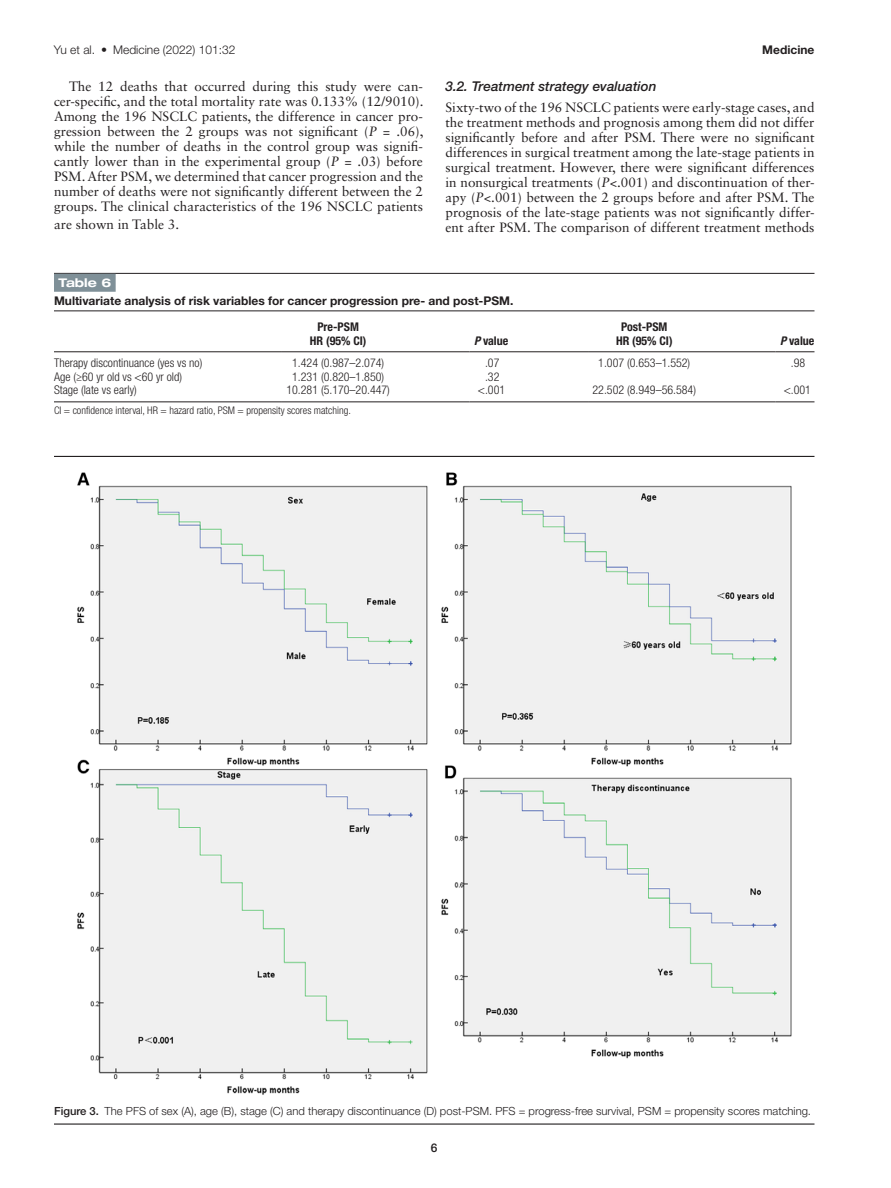
<style>
.page{position:relative;width:891px;height:1188px;background:#fff}
.page>*{position:absolute;margin:0;border:0;box-sizing:border-box;transform-origin:0 0}
.t1{font:13.5px/15px "Sabon LT Std";color:#231f20;text-align:justify}
.t2{font:italic 500 13.5px "Helvetica Neue LT Std";color:#231f20}
.t3{font:300 condensed 12px "Helvetica Neue LT Std";color:#231f20}
.t4{font:700 12px "Helvetica Neue LT Std";color:#231f20}
.t5{font:700 condensed 12px "Helvetica Neue LT Std";color:#231f20}
.t6{font:300 12px "Helvetica Neue LT Std";color:#231f20}
.t7{font:700 expanded 12px "Helvetica Neue LT Std";color:#fff}
.t8{font:500 12px "Helvetica Neue LT Std";color:#231f20}
.t9{font:300 11.25px "Helvetica Neue LT Std";color:#231f20}
.t10{font:300 condensed 10.5px "Helvetica Neue LT Std";color:#231f20}
.s1{font-style:italic}
.s2{font-weight:500}
</style>
<div class="page">
<hr style="left:54px;top:273px;width:760px;height:1px;background:#231f20">
<div style="left:54px;top:274px;width:62px;height:18px;background:#7f9098"></div>
<hr style="left:54px;top:310px;width:760px;height:1px;background:#231f20">
<hr style="left:54px;top:351px;width:228px;height:1px;background:#231f20">
<hr style="left:470px;top:351px;width:118px;height:1px;background:#231f20">
<hr style="left:776px;top:351px;width:39px;height:1px;background:#231f20">
<hr style="left:282px;top:351px;width:188px;height:1px;background:#231f20">
<hr style="left:588px;top:351px;width:188px;height:1px;background:#231f20">
<hr style="left:54px;top:401px;width:228px;height:1px;background:#231f20">
<hr style="left:282px;top:401px;width:188px;height:1px;background:#231f20">
<hr style="left:470px;top:401px;width:118px;height:1px;background:#231f20">
<hr style="left:588px;top:401px;width:188px;height:1px;background:#231f20">
<hr style="left:776px;top:401px;width:39px;height:1px;background:#231f20">
<img style="left:77px;top:472px;width:715px;height:623px">
<hr style="left:54px;top:456px;width:760px;height:1px;background:#231f20">
<hr style="left:54px;top:1124px;width:760px;height:1px;background:#231f20">
<p class="t6" style="left:54px;top:42px;width:183px">Yu et al. • Medicine (2022) 101:32</p>
<p class="t4" style="left:762px;top:42px;width:54px">Medicine</p>
<p class="t1" style="left:54px;top:79px;width:371px;text-indent:15px">The 12 deaths that occurred during this study were can&shy;cer-specific, and the total mortality rate was 0.133% (12/9010).<br>Among the 196 NSCLC patients, the difference in cancer pro&shy;gression between the 2 groups was not significant (<span class="s1">P</span> = .06), while the number of deaths in the control group was signifi&shy;cantly lower than in the experimental group (<span class="s1">P</span> = .03) before PSM. After PSM, we determined that cancer progression and the number of deaths were not significantly different between the 2 groups. The clinical characteristics of the 196 NSCLC patients</p>
<p class="t1" style="left:54px;top:217px;width:127px">are shown in Table 3.</p>
<p class="t2" style="left:446px;top:78px;width:213px">3.2. Treatment strategy evaluation</p>
<p class="t1" style="left:446px;top:99px;width:371px">Sixty-two of the 196 NSCLC patients were early-stage cases, and the treatment methods and prognosis among them did not differ significantly before and after PSM. There were no significant differences in surgical treatment among the late-stage patients in surgical treatment. However, there were significant differences in nonsurgical treatments (<span class="s1">P</span>&lt;.001) and discontinuation of ther&shy;apy (<span class="s1">P</span>&lt;.001) between the 2 groups before and after PSM. The prognosis of the late-stage patients was not significantly differ&shy;ent after PSM. The comparison of different treatment methods</p>
<p class="t7" style="left:58px;top:275px;width:54px">Table 6</p>
<p class="t4" style="left:54px;top:294px;width:461px">Multivariate analysis of risk variables for cancer progression pre- and post-PSM.</p>
<p class="t5" style="left:317px;top:319px;width:43px">Pre-PSM</p>
<p class="t5" style="left:474px;top:334px;width:36px"><span class="s1">P</span> value</p>
<p class="t5" style="left:621px;top:319px;width:48px">Post-PSM</p>
<p class="t5" style="left:310px;top:334px;width:58px">HR (95% CI)</p>
<p class="t5" style="left:616px;top:334px;width:58px">HR (95% CI)</p>
<p class="t5" style="left:780px;top:334px;width:36px"><span class="s1">P</span> value</p>
<p class="t3" style="left:54px;top:356px;width:150px">Therapy discontinuance (yes vs no)</p>
<p class="t3" style="left:292px;top:356px;width:93px">1.424 (0.987–2.074)</p>
<p class="t3" style="left:485px;top:356px;width:16px">.07</p>
<p class="t3" style="left:598px;top:356px;width:93px">1.007 (0.653–1.552)</p>
<p class="t3" style="left:791px;top:356px;width:16px">.98</p>
<p class="t3" style="left:54px;top:369px;width:130px">Age (≥60 yr old vs &lt;60 yr old)</p>
<p class="t3" style="left:292px;top:369px;width:93px">1.231 (0.820–1.850)</p>
<p class="t3" style="left:485px;top:369px;width:16px">.32</p>
<p class="t3" style="left:54px;top:383px;width:84px">Stage (late vs early)</p>
<p class="t3" style="left:286px;top:383px;width:105px">10.281 (5.170–20.447)</p>
<p class="t3" style="left:478px;top:383px;width:29px">&lt;.001</p>
<p class="t3" style="left:593px;top:383px;width:105px">22.502 (8.949–56.584)</p>
<p class="t3" style="left:784px;top:383px;width:29px">&lt;.001</p>
<p class="t10" style="left:54px;top:405px;width:298px">CI = confidence interval, HR = hazard ratio, PSM = propensity scores matching.</p>
<p class="t9" style="left:54px;top:1104px;width:759px"><span class="s2">Figure 3.</span> The PFS of sex (A), age (B), stage (C) and therapy discontinuance (D) post-PSM. PFS = progress-free survival, PSM = propensity scores matching.</p>
<p class="t8" style="left:431px;top:1140px;width:8px">6</p>
</div>
